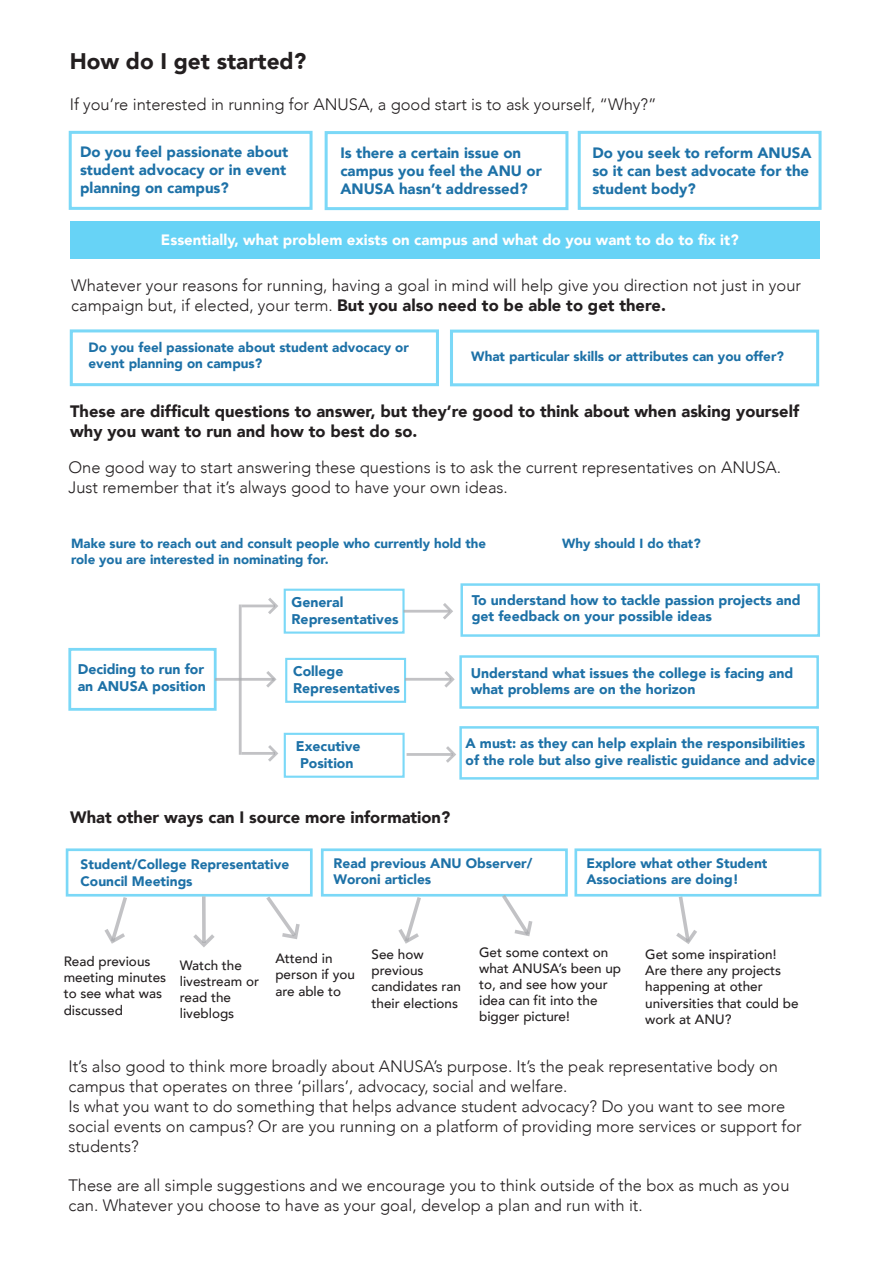
<style>
.page{position:relative;width:893px;height:1263px;background:#fff}
.page>*{position:absolute;margin:0;border:0;box-sizing:border-box;transform-origin:0 0}
.t1{font:900 22.5px "Avenir";color:#231f20}
.t2{font:300 16.5px/19.8px "Avenir";color:#231f20}
.t3{font:900 16.5px/19.8px "Avenir";color:#231f20}
.t4{font:900 15px/18px "Avenir";color:#1d71a7}
.t5{font:900 15px "Avenir";color:#fff}
.t6{font:900 13.95px/16.8px "Avenir";color:#1d71a7}
.t7{font:900 13.8px/16.5px "Avenir";color:#1d71a7}
.t8{font:500 13.5px/16.2px "Avenir";color:#231f20}
.t9{font:900 13.5px/16.2px "Avenir";color:#1d71a7}
.t10{font:900 13.2px/15.9px "Avenir";color:#1d71a7}
.s1{font-weight:900}
</style>
<div class="page">
<div style="left:70px;top:221px;width:750px;height:38px;background:#67d3f6"></div>
<div style="left:69px;top:131px;width:244px;height:79px;border:3px solid #42c8f4"></div>
<div style="left:325px;top:131px;width:243px;height:79px;border:3px solid #42c8f4"></div>
<div style="left:578px;top:131px;width:244px;height:79px;border:3px solid #42c8f4"></div>
<div style="left:70px;top:329px;width:369px;height:57px;border:3px solid #42c8f4"></div>
<div style="left:450px;top:330px;width:369px;height:56px;border:3px solid #42c8f4"></div>
<div style="left:68px;top:648px;width:149px;height:63px;border:3px solid #42c8f4"></div>
<hr style="left:215px;top:678px;width:60px;height:3px;background:#a8a9ad">
<hr style="left:239px;top:604px;width:3px;height:151px;background:#a8a9ad">
<div style="left:284px;top:589px;width:121px;height:45px;border:2px solid #42c8f4"></div>
<div style="left:285px;top:658px;width:121px;height:45px;border:2px solid #42c8f4"></div>
<hr style="left:242px;top:604px;width:33px;height:3px;background:#a8a9ad">
<hr style="left:242px;top:752px;width:33px;height:3px;background:#a8a9ad">
<div style="left:284px;top:733px;width:121px;height:45px;border:2px solid #42c8f4"></div>
<svg style="left:268px;top:598px;width:10px;height:16px"></svg>
<svg style="left:266px;top:671px;width:11px;height:17px"></svg>
<svg style="left:268px;top:745px;width:10px;height:17px"></svg>
<hr style="left:403px;top:610px;width:47px;height:3px;background:#a8a9ad">
<svg style="left:443px;top:603px;width:10px;height:16px"></svg>
<hr style="left:405px;top:678px;width:46px;height:3px;background:#a8a9ad">
<svg style="left:444px;top:671px;width:11px;height:17px"></svg>
<hr style="left:407px;top:753px;width:46px;height:3px;background:#a8a9ad">
<svg style="left:446px;top:746px;width:10px;height:17px"></svg>
<div style="left:460px;top:583px;width:360px;height:54px;border:2px solid #42c8f4"></div>
<div style="left:459px;top:655px;width:360px;height:54px;border:2px solid #42c8f4"></div>
<div style="left:459px;top:726px;width:360px;height:54px;border:2px solid #42c8f4"></div>
<div style="left:66px;top:848px;width:247px;height:48px;border:3px solid #42c8f4"></div>
<div style="left:321px;top:848px;width:247px;height:48px;border:3px solid #42c8f4"></div>
<div style="left:574px;top:848px;width:247px;height:48px;border:3px solid #42c8f4"></div>
<svg style="left:104px;top:897px;width:23px;height:47px"></svg>
<svg style="left:202px;top:896px;width:4px;height:38px"></svg>
<svg style="left:193px;top:934px;width:22px;height:13px"></svg>
<svg style="left:266px;top:896px;width:34px;height:43px"></svg>
<svg style="left:398px;top:897px;width:23px;height:47px"></svg>
<svg style="left:502px;top:895px;width:30px;height:41px"></svg>
<svg style="left:676px;top:896px;width:21px;height:48px"></svg>
<h1 class="t1" style="left:70px;top:42px;width:238px">How do I get started?</h1>
<p class="t2" style="left:70px;top:95px;width:589px">If you’re interested in running for ANUSA, a good start is to ask yourself, “Why?”</p>
<p class="t4" style="left:340px;top:143px;width:203px">Is there a certain issue on campus you feel the ANU or<br>ANUSA hasn’t addressed?</p>
<p class="t4" style="left:80px;top:142px;width:210px">Do you feel passionate about student advocacy or in event planning on campus?</p>
<p class="t4" style="left:592px;top:144px;width:221px">Do you seek to reform ANUSA so it can best advocate for the student body?</p>
<p class="t5" style="left:161px;top:226px;width:579px">Essentially, what problem exists on campus and what do you want to do to fix it?</p>
<p class="t2" style="left:71px;top:276px;width:731px">Whatever your reasons for running, having a goal in mind will help give you direction not just in your campaign but, if elected, your term. <span class="s1">But you also need to be able to get there.</span></p>
<p class="t9" style="left:89px;top:339px;width:322px">Do you feel passionate about student advocacy or event planning on campus?</p>
<p class="t9" style="left:471px;top:348px;width:314px">What particular skills or attributes can you offer?</p>
<p class="t3" style="left:70px;top:401px;width:730px">These are difficult questions to answer, but they’re good to think about when asking yourself why you want to run and how to best do so.</p>
<p class="t2" style="left:68px;top:458px;width:714px">One good way to start answering these questions is to ask the current representatives on ANUSA.<br>Just remember that it’s always good to have your own ideas.</p>
<p class="t10" style="left:71px;top:535px;width:417px">Make sure to reach out and consult people who currently hold the role you are interested in nominating for.</p>
<p class="t10" style="left:562px;top:535px;width:140px">Why should I do that?</p>
<p class="t6" style="left:78px;top:661px;width:129px">Deciding to run for an ANUSA position</p>
<p class="t6" style="left:292px;top:593px;width:108px">General<br>Representatives</p>
<p class="t6" style="left:293px;top:663px;width:108px">College<br>Representatives</p>
<p class="t6" style="left:296px;top:737px;width:66px">Executive<br>Position</p>
<p class="t6" style="left:472px;top:591px;width:330px">To understand how to tackle passion projects and get feedback on your possible ideas</p>
<p class="t6" style="left:471px;top:664px;width:324px">Understand what issues the college is facing and what problems are on the horizon</p>
<p class="t7" style="left:466px;top:735px;width:351px">A must: as they can help explain the responsibilities of the role but also give realistic guidance and advice</p>
<p class="t3" style="left:70px;top:807px;width:381px">What other ways can I source more information?</p>
<p class="t7" style="left:81px;top:856px;width:210px">Student/College Representative<br>Council Meetings</p>
<p class="t7" style="left:334px;top:854px;width:200px">Read previous ANU Observer/<br>Woroni articles</p>
<p class="t7" style="left:586px;top:854px;width:183px">Explore what other Student<br>Associations are doing!</p>
<p class="t8" style="left:64px;top:952px;width:104px">Read previous meeting minutes to see what was discussed</p>
<p class="t8" style="left:180px;top:956px;width:81px">Watch the livestream or read the liveblogs</p>
<p class="t8" style="left:275px;top:949px;width:81px">Attend in person if you are able to</p>
<p class="t8" style="left:372px;top:945px;width:91px">See how previous candidates ran their elections</p>
<p class="t8" style="left:479px;top:943px;width:144px">Get some context on what ANUSA’s been up to, and see how your idea can fit into the bigger picture!</p>
<p class="t8" style="left:645px;top:945px;width:155px">Get some inspiration!<br>Are there any projects happening at other universities that could be work at ANU?</p>
<p class="t2" style="left:68px;top:1057px;width:735px">It’s also good to think more broadly about ANUSA’s purpose. It’s the peak representative body on campus that operates on three ‘pillars’, advocacy, social and welfare.<br>Is what you want to do something that helps advance student advocacy? Do you want to see more social events on campus? Or are you running on a platform of providing more services or support for students?</p>
<p class="t2" style="left:68px;top:1175px;width:723px">These are all simple suggestions and we encourage you to think outside of the box as much as you can. Whatever you choose to have as your goal, develop a plan and run with it.</p>
</div>
